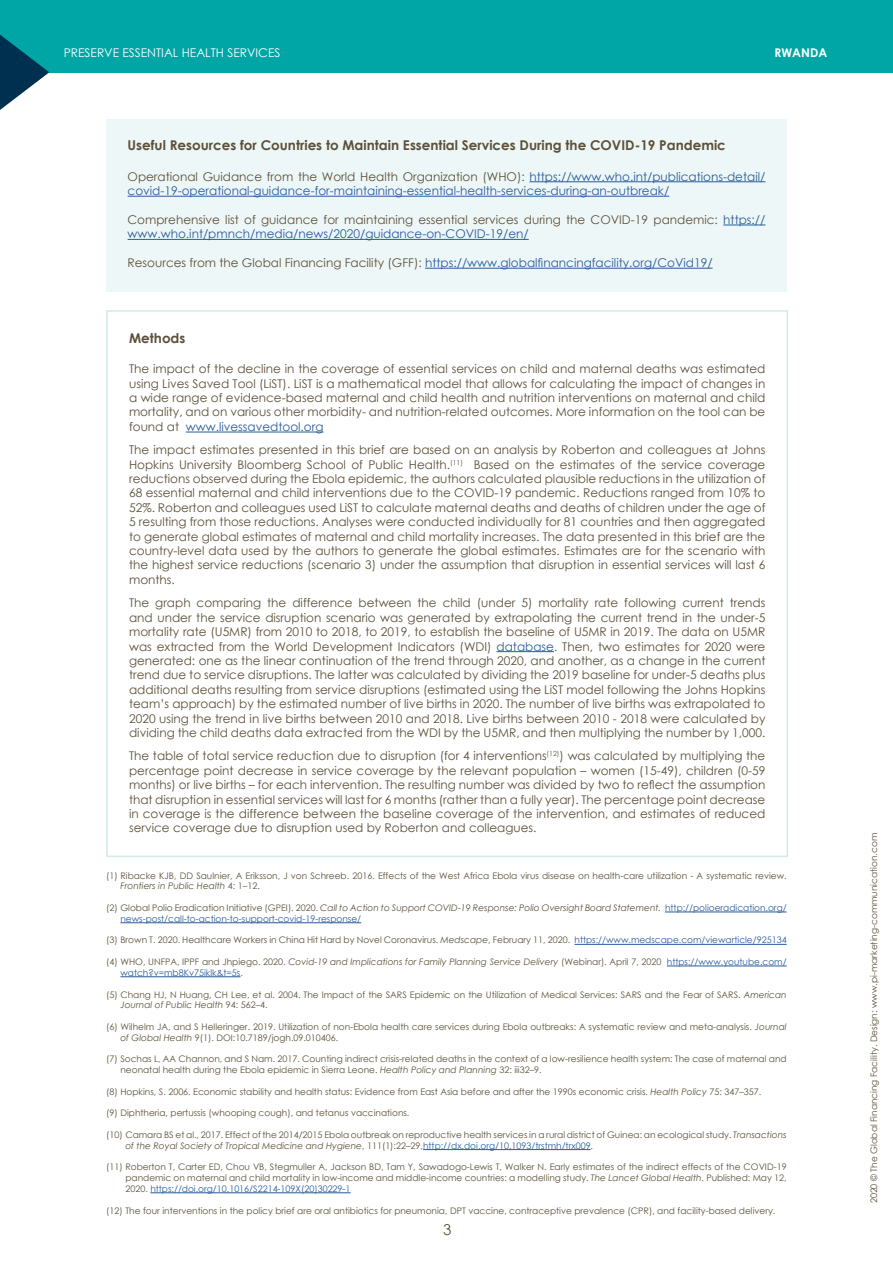
<style>
.page{position:relative;width:893px;height:1263px;background:#fff}
.page>*{position:absolute;margin:0;border:0;box-sizing:border-box;transform-origin:0 0}
.t1{font:15px "Century Gothic";color:#5c5039}
.t2{font:700 13.5px "Century Gothic";color:#5c5039}
.t3{font:12px/14.4px "Century Gothic";color:#5c5039;text-align:justify}
.t4{font:12px/14.4px "Century Gothic";color:#275b9b}
.t5{font:12px "Century Gothic";color:#fff}
.t6{font:700 12px "Century Gothic";color:#fff}
.t7{font:9px/10.8px "Century Gothic";color:#5c5039}
.t8{font:9px/10.8px "Century Gothic";color:#275b9b}
.s1{color:#5c5039}
.s2{color:#275b9b}
.s3{font-style:italic}
.s4{font-style:italic;color:#5c5039}
</style>
<div class="page">
<div style="left:0;top:0;width:893px;height:72px;background:#00a6a5"></div>
<svg style="left:0;top:35px;width:49px;height:75px"></svg>
<hr style="left:665px;top:912px;width:122px;height:1px;background:#275b9b">
<hr style="left:120px;top:922px;width:241px;height:1px;background:#275b9b">
<hr style="left:574px;top:944px;width:213px;height:1px;background:#275b9b">
<hr style="left:667px;top:966px;width:120px;height:1px;background:#275b9b">
<hr style="left:120px;top:976px;width:120px;height:1px;background:#275b9b">
<hr style="left:423px;top:1149px;width:168px;height:1px;background:#275b9b">
<hr style="left:150px;top:1192px;width:201px;height:1px;background:#275b9b">
<div style="left:106px;top:119px;width:681px;height:172px;background:#eef7f7"></div>
<hr style="left:529px;top:181px;width:236px;height:1px;background:#275b9b">
<hr style="left:128px;top:196px;width:541px;height:1px;background:#275b9b">
<hr style="left:723px;top:225px;width:42px;height:1px;background:#275b9b">
<hr style="left:128px;top:239px;width:401px;height:1px;background:#275b9b">
<hr style="left:425px;top:268px;width:288px;height:1px;background:#275b9b">
<hr style="left:186px;top:432px;width:137px;height:1px;background:#275b9b">
<hr style="left:496px;top:651px;width:58px;height:1px;background:#275b9b">
<p class="t5" style="left:64px;top:45px;width:218px">PRESERVE ESSENTIAL HEALTH SERVICES</p>
<p class="t6" style="left:774px;top:44px;width:54px">RWANDA</p>
<p class="t2" style="left:128px;top:135px;width:600px">Useful Resources for Countries to Maintain Essential Services During the COVID-19 Pandemic</p>
<p class="t4" style="left:128px;top:169px;width:639px"><span class="s1">Operational Guidance from the World Health Organization (WHO):</span> https://www.who.int/publications-detail/ covid-19-operational-guidance-for-maintaining-essential-health-services-during-an-outbreak/</p>
<p class="t3" style="left:128px;top:212px;width:639px">Comprehensive list of guidance for maintaining essential services during the COVID-19 pandemic: <span class="s2">https:// www.who.int/pmnch/media/news/2020/guidance-on-COVID-19/en/</span></p>
<p class="t4" style="left:128px;top:255px;width:586px"><span class="s1">Resources from the Global Financing Facility (GFF):</span> https://www.globalfinancingfacility.org/CoVid19/</p>
<p class="t2" style="left:129px;top:327px;width:58px">Methods</p>
<p class="t3" style="left:129px;top:361px;width:638px">The impact of the decline in the coverage of essential services on child and maternal deaths was estimated using Lives Saved Tool (LiST). LiST is a mathematical model that allows for calculating the impact of changes in a wide range of evidence-based maternal and child health and nutrition interventions on maternal and child mortality, and on various other morbidity- and nutrition-related outcomes. More information on the tool can be found at <span class="s2">www.livessavedtool.org</span></p>
<p class="t3" style="left:129px;top:442px;width:638px">The impact estimates presented in this brief are based on an analysis by Roberton and colleagues at Johns Hopkins University Bloomberg School of Public Health.<sup>(11)</sup> Based on the estimates of the service coverage reductions observed during the Ebola epidemic, the authors calculated plausible reductions in the utilization of 68 essential maternal and child interventions due to the COVID-19 pandemic. Reductions ranged from 10% to 52%. Roberton and colleagues used LiST to calculate maternal deaths and deaths of children under the age of 5 resulting from those reductions. Analyses were conducted individually for 81 countries and then aggregated to generate global estimates of maternal and child mortality increases. The data presented in this brief are the country-level data used by the authors to generate the global estimates. Estimates are for the scenario with the highest service reductions (scenario 3) under the assumption that disruption in essential services will last 6 months.</p>
<p class="t3" style="left:129px;top:595px;width:638px">The graph comparing the difference between the child (under 5) mortality rate following current trends and under the service disruption scenario was generated by extrapolating the current trend in the under-5 mortality rate (U5MR) from 2010 to 2018, to 2019, to establish the baseline of U5MR in 2019. The data on U5MR was extracted from the World Development Indicators (WDI) <span class="s2">database</span>. Then, two estimates for 2020 were generated: one as the linear continuation of the trend through 2020, and another, as a change in the current trend due to service disruptions. The latter was calculated by dividing the 2019 baseline for under-5 deaths plus additional deaths resulting from service disruptions (estimated using the LiST model following the Johns Hopkins team’s approach) by the estimated number of live births in 2020. The number of live births was extrapolated to 2020 using the trend in live births between 2010 and 2018. Live births between 2010 - 2018 were calculated by dividing the child deaths data extracted from the WDI by the U5MR, and then multiplying the number by 1,000.</p>
<p class="t3" style="left:129px;top:748px;width:638px">The table of total service reduction due to disruption (for 4 interventions<sup>(12)</sup>) was calculated by multiplying the percentage point decrease in service coverage by the relevant population – women (15-49), children (0-59 months) or live births – for each intervention. The resulting number was divided by two to reflect the assumption that disruption in essential services will last for 6 months (rather than a fully year). The percentage point decrease in coverage is the difference between the baseline coverage of the intervention, and estimates of reduced service coverage due to disruption used by Roberton and colleagues.</p>
<p class="t7" style="left:120px;top:870px;width:668px;text-indent:-14px">(1) Ribacke KJB, DD Saulnier, A Eriksson, J von Schreeb. 2016. Effects of the West Africa Ebola virus disease on health-care utilization - A systematic review.<br><span class="s3">Frontiers in Public Health</span> 4: 1–12.</p>
<p class="t8" style="left:120px;top:902px;width:668px;text-indent:-14px"><span class="s1">(2) Global Polio Eradication Initiative (GPEI). 2020.</span> <span class="s4">Call to Action to Support COVID-19 Response: Polio Oversight Board Statement.</span> http://polioeradication.org/ news-post/call-to-action-to-support-covid-19-response/</p>
<p class="t7" style="left:106px;top:935px;width:682px">(3) Brown T. 2020. Healthcare Workers in China Hit Hard by Novel Coronavirus. <span class="s3">Medscape</span>, February 11, 2020. <span class="s2">https://www.medscape.com/viewarticle/925134</span></p>
<p class="t7" style="left:120px;top:956px;width:668px;text-indent:-14px">(4) WHO, UNFPA, IPPF and Jhpiego. 2020. <span class="s3">Covid-19 and Implications for Family Planning Service Delivery</span> (Webinar). April 7, 2020 <span class="s2">https://www.youtube.com/ watch?v=mb8Kv75iklk&amp;t=5s</span>.</p>
<p class="t7" style="left:120px;top:989px;width:668px;text-indent:-14px">(5) Chang HJ, N Huang, CH Lee, et al. 2004. The Impact of the SARS Epidemic on the Utilization of Medical Services: SARS and the Fear of SARS. <span class="s3">American<br>Journal of Public Health</span> 94: 562–4.</p>
<p class="t7" style="left:120px;top:1021px;width:668px;text-indent:-14px">(6) Wilhelm JA, and S Helleringer. 2019. Utilization of non-Ebola health care services during Ebola outbreaks: A systematic review and meta-analysis. <span class="s3">Journal of Global Health</span> 9(1). DOI:10.7189/jogh.09.010406.</p>
<p class="t7" style="left:120px;top:1053px;width:668px;text-indent:-14px">(7) Sochas L, AA Channon, and S Nam. 2017. Counting indirect crisis-related deaths in the context of a low-resilience health system: The case of maternal and neonatal health during the Ebola epidemic in Sierra Leone. <span class="s3">Health Policy and Planning</span> 32: iii32–9.</p>
<p class="t7" style="left:106px;top:1086px;width:656px">(8) Hopkins, S. 2006. Economic stability and health status: Evidence from East Asia before and after the 1990s economic crisis. <span class="s3">Health Policy</span> 75: 347–357.</p>
<p class="t7" style="left:106px;top:1107px;width:305px">(9) Diphtheria, pertussis (whooping cough), and tetanus vaccinations.</p>
<p class="t7" style="left:125px;top:1129px;width:663px;text-indent:-19px">(10) Camara BS et al., 2017. Effect of the 2014/2015 Ebola outbreak on reproductive health services in a rural district of Guinea: an ecological study. <span class="s3">Transactions of the Royal Society of Tropical Medicine and Hygiene</span>, 111(1):22–29,<span class="s2">http://dx.doi.org/10.1093/trstmh/trx009</span>.</p>
<p class="t7" style="left:125px;top:1161px;width:663px;text-align:justify;text-indent:-19px">(11) Roberton T, Carter ED, Chou VB, Stegmuller A, Jackson BD, Tam Y, Sawadogo-Lewis T, Walker N. Early estimates of the indirect effects of the COVID-19 pandemic on maternal and child mortality in low-income and middle-income countries: a modelling study. <span class="s3">The Lancet Global Health</span>. Published: May 12, 2020. <span class="s2">https://doi.org/10.1016/S2214-109X(20)30229-1</span></p>
<p class="t7" style="left:106px;top:1205px;width:671px">(12) The four interventions in the policy brief are oral antibiotics for pneumonia, DPT vaccine, contraceptive prevalence (CPR), and facility-based delivery.</p>
<p class="t1" style="left:443px;top:1219px;width:10px">3</p>
<p class="t7" style="left:868px;top:1203px;width:372px;rotate:-90deg">2020 © The Global Financing Facility. Design: www.pi-marketing-communication.com</p>
</div>
